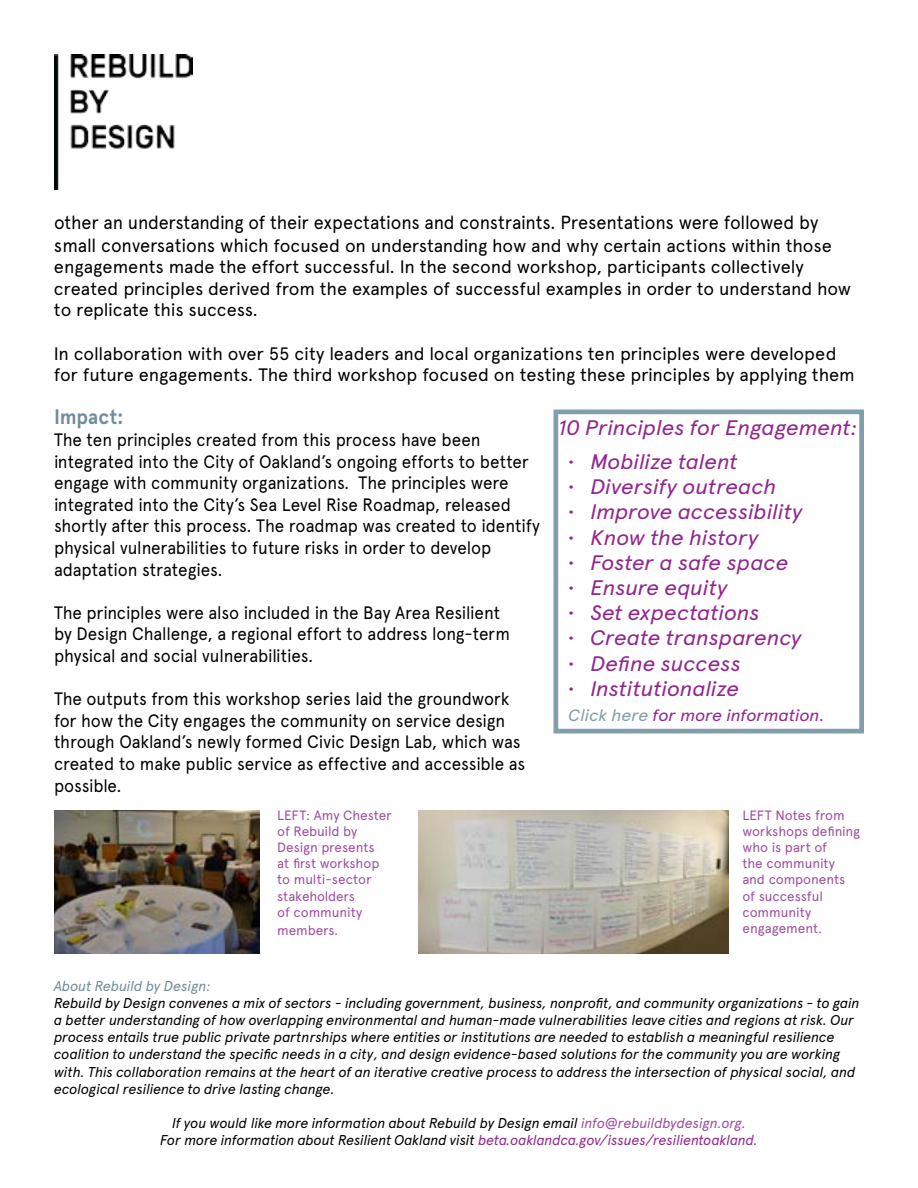
<style>
.page{position:relative;width:918px;height:1188px;background:#fff}
.page>*{position:absolute;margin:0;border:0;box-sizing:border-box;transform-origin:0 0}
.t1{font:italic 21px "Apercu";letter-spacing:-.015em;color:#92278f;scale:1.08 1}
.t2{font:700 21px "Apercu";color:#6f8d9c;scale:.93 1}
.t3{font:18.9px "Apercu";letter-spacing:-.01em;color:#000;scale:.95 1}
.t4{font:18px/21.6px "Apercu";letter-spacing:-.01em;color:#000;scale:.94 1}
.t5{font:18px/21.6px "Apercu";letter-spacing:-.01em;color:#000}
.t6{font:italic 16.5px "Apercu";letter-spacing:-.02em;color:#92278f;scale:1.08 1}
.t7{font:italic 14.25px/17.1px "Apercu";letter-spacing:-.015em;color:#000;text-align:center}
.t8{font:italic 14.25px "Apercu";letter-spacing:-.015em;color:#6f8d9c}
.t9{font:13.5px/16.2px "Apercu";letter-spacing:-.01em;color:#9e4c9d}
.s1{font-size:18.9px}
.s2{color:#829dab}
.s3{color:#9e4c9d}
.s4{color:#92278f}
</style>
<div class="page">
<div style="left:554px;top:409px;width:310px;height:324px;border:5px solid #829dab"></div>
<img style="left:54px;top:55px;width:139px;height:135px">
<img style="left:54px;top:810px;width:205px;height:144px">
<img style="left:419px;top:810px;width:310px;height:144px">
<h2 class="t3" style="left:54px;top:211px;width:806px">other an understanding of their expectations and constraints. Presentations were followed by</h2>
<p class="t5" style="left:54px;top:234px;width:799px"><span class="s1">small conversations which</span> focused on understanding how and why certain actions within those engagements made the effort successful. In the second workshop, participants collectively created principles derived from the examples of successful examples in order to understand how to replicate this success.</p>
<p class="t5" style="left:54px;top:342px;width:802px">In collaboration with over 55 city leaders and local organizations ten principles were developed for future engagements. The third workshop focused on testing these principles by applying them</p>
<h1 class="t2" style="left:54px;top:404px;width:77px">Impact:</h1>
<p class="t4" style="left:54px;top:429px;width:518px">The ten principles created from this process have been integrated into the City of Oakland’s ongoing efforts to better engage with community organizations. The principles were integrated into the City’s Sea Level Rise Roadmap, released shortly after this process. The roadmap was created to identify physical vulnerabilities to future risks in order to develop adaptation strategies.</p>
<p class="t4" style="left:54px;top:602px;width:487px">The principles were also included in the Bay Area Resilient by Design Challenge, a regional effort to address long-term physical and social vulnerabilities.</p>
<p class="t4" style="left:54px;top:688px;width:503px">The outputs from this workshop series laid the groundwork for how the City engages the community on service design through Oakland’s newly formed Civic Design Lab, which was created to make public service as effective and accessible as possible.</p>
<h1 class="t1" style="left:559px;top:411px;width:278px">10 Principles for Engagement:</h1>
<h1 class="t1" style="left:568px;top:445px;width:159px">• Mobilize talent</h1>
<h1 class="t1" style="left:568px;top:470px;width:195px">• Diversify outreach</h1>
<h1 class="t1" style="left:568px;top:495px;width:219px">• Improve accessibility</h1>
<h1 class="t1" style="left:568px;top:520px;width:179px">• Know the history</h1>
<h1 class="t1" style="left:568px;top:546px;width:206px">• Foster a safe space</h1>
<h1 class="t1" style="left:568px;top:571px;width:150px">• Ensure equity</h1>
<h1 class="t1" style="left:568px;top:596px;width:179px">• Set expectations</h1>
<h1 class="t1" style="left:568px;top:621px;width:218px">• Create transparency</h1>
<h1 class="t1" style="left:568px;top:646px;width:162px">• Define success</h1>
<h1 class="t1" style="left:568px;top:672px;width:160px">• Institutionalize</h1>
<p class="t6" style="left:569px;top:702px;width:239px"><span class="s2">Click here</span> for more information.</p>
<p class="t9" style="left:277px;top:807px;width:116px">LEFT: Amy Chester of Rebuild by<br>Design presents<br>at first workshop to multi-sector stakeholders<br>of community</p>
<p class="t9" style="left:277px;top:922px;width:63px">members.</p>
<p class="t9" style="left:742px;top:807px;width:119px">LEFT Notes from workshops defining who is part of<br>the community and components of successful community engagement.</p>
<p class="t8" style="left:54px;top:975px;width:158px">About Rebuild by Design:</p>
<p class="t7" style="left:54px;top:993px;width:807px;text-align:left">Rebuild by Design convenes a mix of sectors - including government, business, nonprofit, and community organizations - to gain a better understanding of how overlapping environmental and human-made vulnerabilities leave cities and regions at risk. Our process entails true public private partnrships where entities or institutions are needed to establish a meaningful resilience coalition to understand the specific needs in a city, and design evidence-based solutions for the community you are working with. This collaboration remains at the heart of an iterative creative process to address the intersection of physical social, and ecological resilience to drive lasting change.</p>
<p class="t7" style="left:160px;top:1113px;width:599px">If you would like more information about Rebuild by Design email <span class="s3">info@rebuildbydesign.org.<br></span>For more information about Resilient Oakland visit <span class="s4">beta.oaklandca.gov/issues/resilientoakland.</span></p>
</div>
